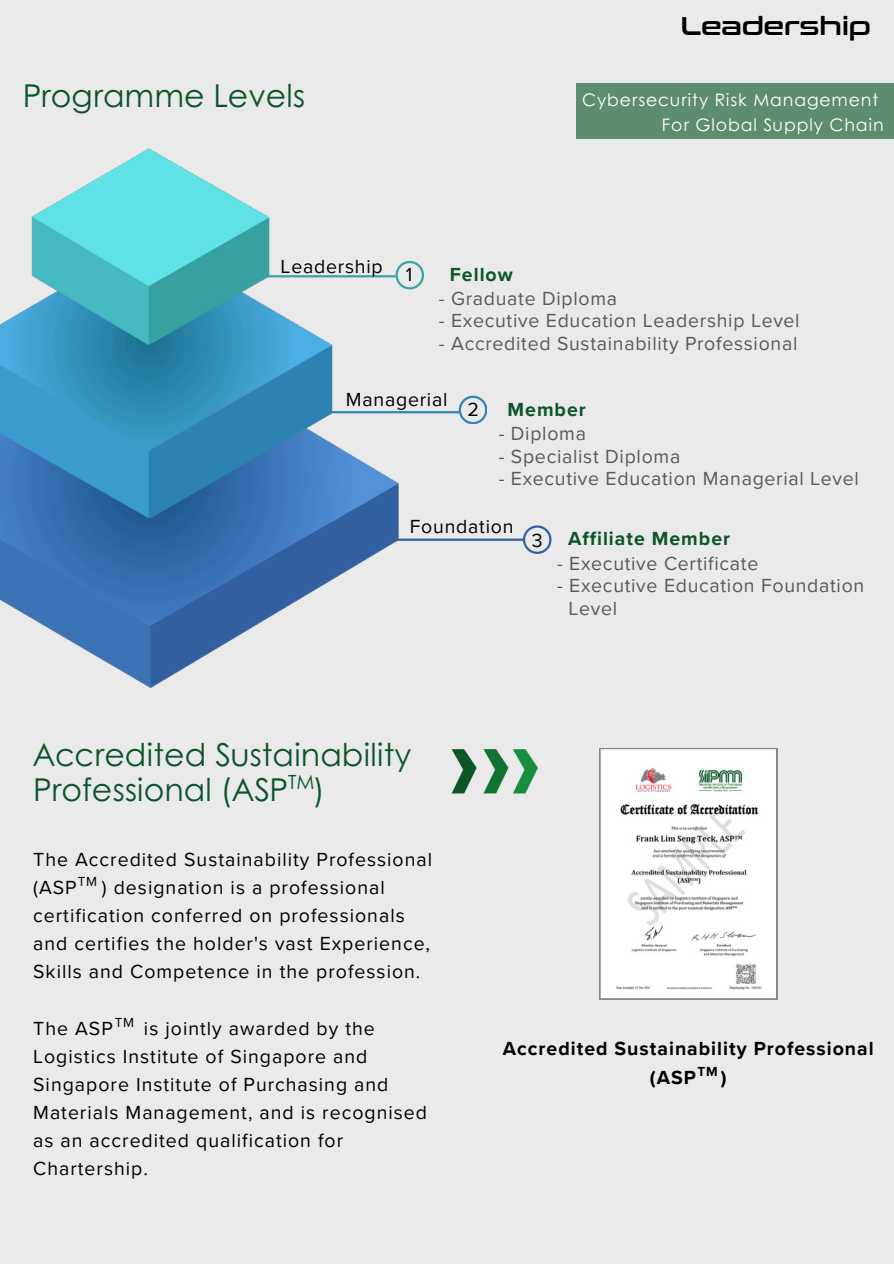
<style>
.page{position:relative;width:894px;height:1264px;background:#fff}
.page>*{position:absolute;margin:0;border:0;box-sizing:border-box;transform-origin:0 0}
.t1{font:31.5px/34.8px "Century Gothic";color:#0b5528}
.t2{font:25.5px "Conthrax Sb";color:#000}
.t3{font:19.5px/28.2px "Proxima Nova";letter-spacing:.05em;color:#000}
.t4{font:19.5px/22.5px "Proxima Nova";letter-spacing:.035em;color:#595959}
.t5{font:700 19.5px/28.2px "Proxima Nova";letter-spacing:.05em;color:#000}
.t6{font:700 19.5px "Proxima Nova";letter-spacing:.05em;color:#0b5528}
.t7{font:19.5px "Century Gothic";color:#0b5528}
.t8{font:17.25px/24.8px "Century Gothic";letter-spacing:.05em;color:#fff}
.t9{font:13.5px "Proxima Nova";color:#000}
.t10{font:700 13.5px "Proxima Nova";color:#000}
</style>
<div class="page">
<div style="left:0;top:0;width:893px;height:1263px;background:#eaeaea"></div>
<img style="left:0;top:148px;width:407px;height:541px">
<hr style="left:266px;top:275px;width:129px;height:2px;background:#3ba3a4">
<svg style="left:395px;top:261px;width:28px;height:28px"></svg>
<hr style="left:331px;top:411px;width:129px;height:2px;background:#3085b4">
<svg style="left:458px;top:395px;width:28px;height:29px"></svg>
<hr style="left:395px;top:538px;width:129px;height:3px;background:#3461a3">
<svg style="left:523px;top:525px;width:28px;height:28px"></svg>
<div style="left:576px;top:83px;width:317px;height:56px;background:#5e8c70"></div>
<img style="left:451px;top:749px;width:87px;height:45px">
<svg style="left:599px;top:748px;width:177px;height:251px"></svg>
<h2 class="t1" style="left:23px;top:76px;width:284px">Programme Levels</h2>
<h1 class="t2" style="left:680px;top:11px;width:192px">Leadership</h1>
<h5 class="t8" style="left:661px;top:86px;width:223px;text-indent:-80px">Cybersecurity Risk Management<br>For Global Supply Chain</h5>
<p class="t3" style="left:280px;top:253px;width:104px">Leadership</p>
<h6 class="t3" style="left:405px;top:261px;width:8px">1</h6>
<h5 class="t6" style="left:449px;top:263px;width:64px">Fellow</h5>
<h5 class="t4" style="left:439px;top:287px;width:180px">- Graduate Diploma</h5>
<h5 class="t4" style="left:439px;top:310px;width:362px">- Executive Education Leadership Level</h5>
<h5 class="t4" style="left:439px;top:332px;width:360px">- Accredited Sustainability Professional</h5>
<p class="t3" style="left:346px;top:386px;width:103px">Managerial</p>
<p class="t3" style="left:467px;top:395px;width:13px">2</p>
<p class="t6" style="left:507px;top:398px;width:80px">Member</p>
<h4 class="t4" style="left:498px;top:423px;width:89px">- Diploma</h4>
<h4 class="t4" style="left:498px;top:445px;width:183px">- Specialist Diploma</h4>
<h4 class="t4" style="left:498px;top:468px;width:362px">- Executive Education Managerial Level</h4>
<h4 class="t3" style="left:409px;top:512px;width:105px">Foundation</h4>
<h5 class="t3" style="left:531px;top:526px;width:12px">3</h5>
<p class="t6" style="left:568px;top:527px;width:164px">Affiliate Member</p>
<h5 class="t4" style="left:557px;top:552px;width:203px">- Executive Certificate</h5>
<h5 class="t4" style="left:568px;top:575px;width:297px;text-indent:-11px">- Executive Education Foundation<br>Level</h5>
<p class="t1" style="left:33px;top:735px;width:379px">Accredited Sustainability<br>Professional (ASP )</p>
<h5 class="t7" style="left:288px;top:766px;width:28px">TM</h5>
<p class="t3" style="left:33px;top:845px;width:400px">The Accredited Sustainability Professional (ASP</p>
<h1 class="t9" style="left:78px;top:874px;width:21px">TM</h1>
<p class="t3" style="left:33px;top:873px;width:398px;text-indent:69px">) designation is a professional certification conferred on professionals and certifies the holder's vast Experience, Skills and Competence in the profession.</p>
<h5 class="t3" style="left:33px;top:1014px;width:81px">The ASP</h5>
<h5 class="t9" style="left:115px;top:1014px;width:21px">TM</h5>
<h5 class="t3" style="left:33px;top:1014px;width:395px;text-indent:111px">is jointly awarded by the<br>Logistics Institute of Singapore and<br>Singapore Institute of Purchasing and<br>Materials Management, and is recognised as an accredited qualification for<br>Chartership.</h5>
<h4 class="t5" style="left:649px;top:1035px;width:225px;text-indent:-147px">Accredited Sustainability Professional (ASP</h4>
<h3 class="t10" style="left:697px;top:1063px;width:22px">TM</h3>
<h4 class="t5" style="left:720px;top:1063px;width:7px">)</h4>
</div>
